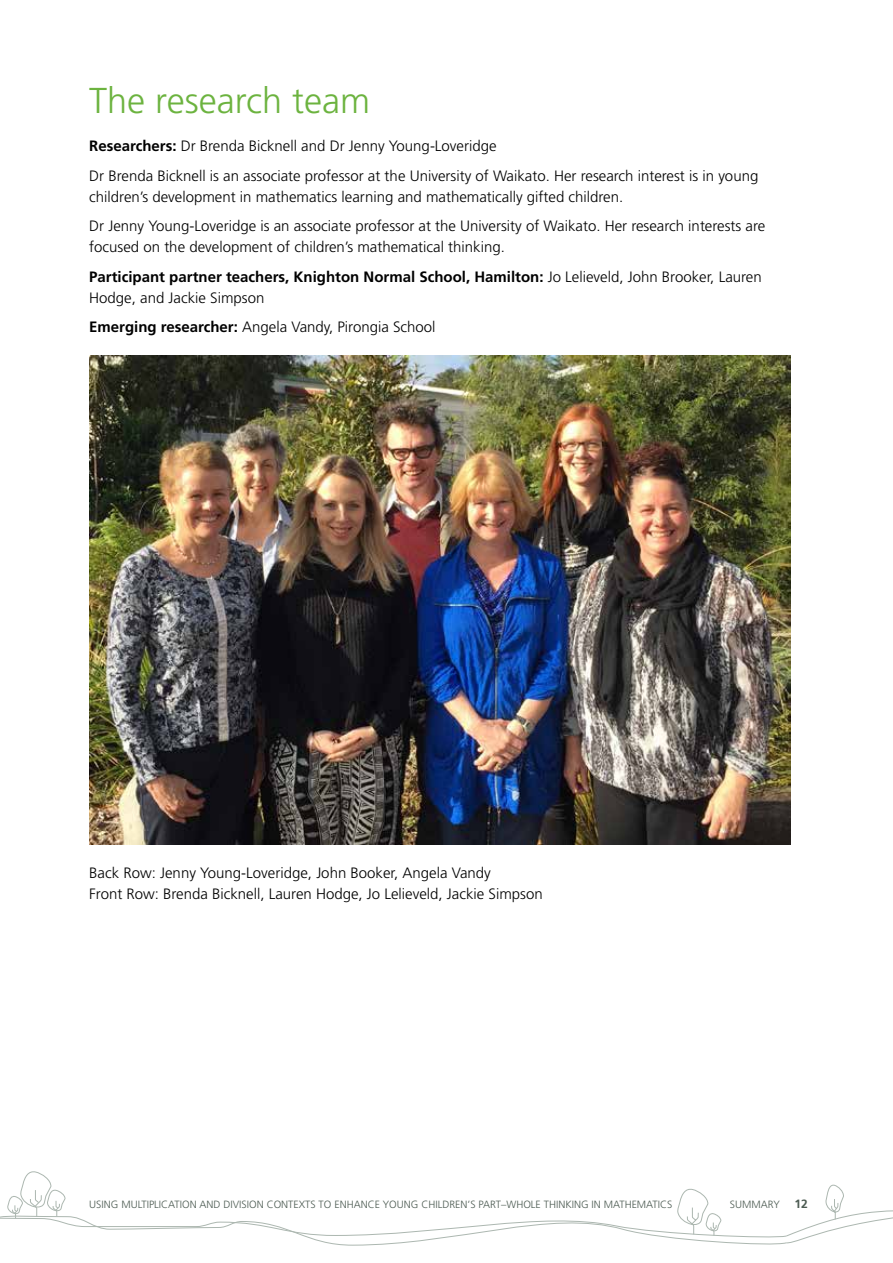
<style>
.page{position:relative;width:893px;height:1263px;background:#fff}
.page>*{position:absolute;margin:0;border:0;box-sizing:border-box;transform-origin:0 0}
.t1{font:300 36px "Frutiger";color:#6cb33f}
.t2{font:300 15px/29.5px "Frutiger";color:#000}
.t3{font:300 10.5px "Frutiger";color:#4c5b52}
.s1{font-weight:700}
.s2{font-weight:700;font-size:12px}
</style>
<div class="page">
<svg style="left:0;top:1171px;width:893px;height:75px"></svg>
<img style="left:89px;top:356px;width:702px;height:489px">
<h1 class="t1" style="left:89px;top:80px;width:282px">The research team</h1>
<p class="t2" style="left:89px;top:131px;width:670px"><span class="s1">Researchers:</span> Dr Brenda Bicknell and Dr Jenny Young-Loveridge<br>Dr Brenda Bicknell is an associate professor at the University of Waikato. Her research interest is in young</p>
<p class="t2" style="left:89px;top:182px;width:677px">children’s development in mathematics learning and mathematically gifted children.<br>Dr Jenny Young-Loveridge is an associate professor at the University of Waikato. Her research interests are</p>
<p class="t2" style="left:89px;top:232px;width:674px">focused on the development of children’s mathematical thinking.<br><span class="s1">Participant partner teachers, Knighton Normal School, Hamilton:</span> Jo Lelieveld, John Brooker, Lauren</p>
<p class="t2" style="left:89px;top:283px;width:348px">Hodge, and Jackie Simpson<br><span class="s1">Emerging researcher:</span> Angela Vandy, Pirongia School</p>
<p class="t2" style="left:89px;top:862px;width:455px;line-height:21px">Back Row: Jenny Young-Loveridge, John Booker, Angela Vandy<br>Front Row: Brenda Bicknell, Lauren Hodge, Jo Lelieveld, Jackie Simpson</p>
<p class="t3" style="left:89px;top:1198px;width:585px">USING MULTIPLICATION AND DIVISION CONTEXTS TO ENHANCE YOUNG CHILDREN’S PART–WHOLE THINKING IN MATHEMATICS</p>
<p class="t3" style="left:730px;top:1198px;width:79px">SUMMARY <span class="s2">12</span></p>
</div>
